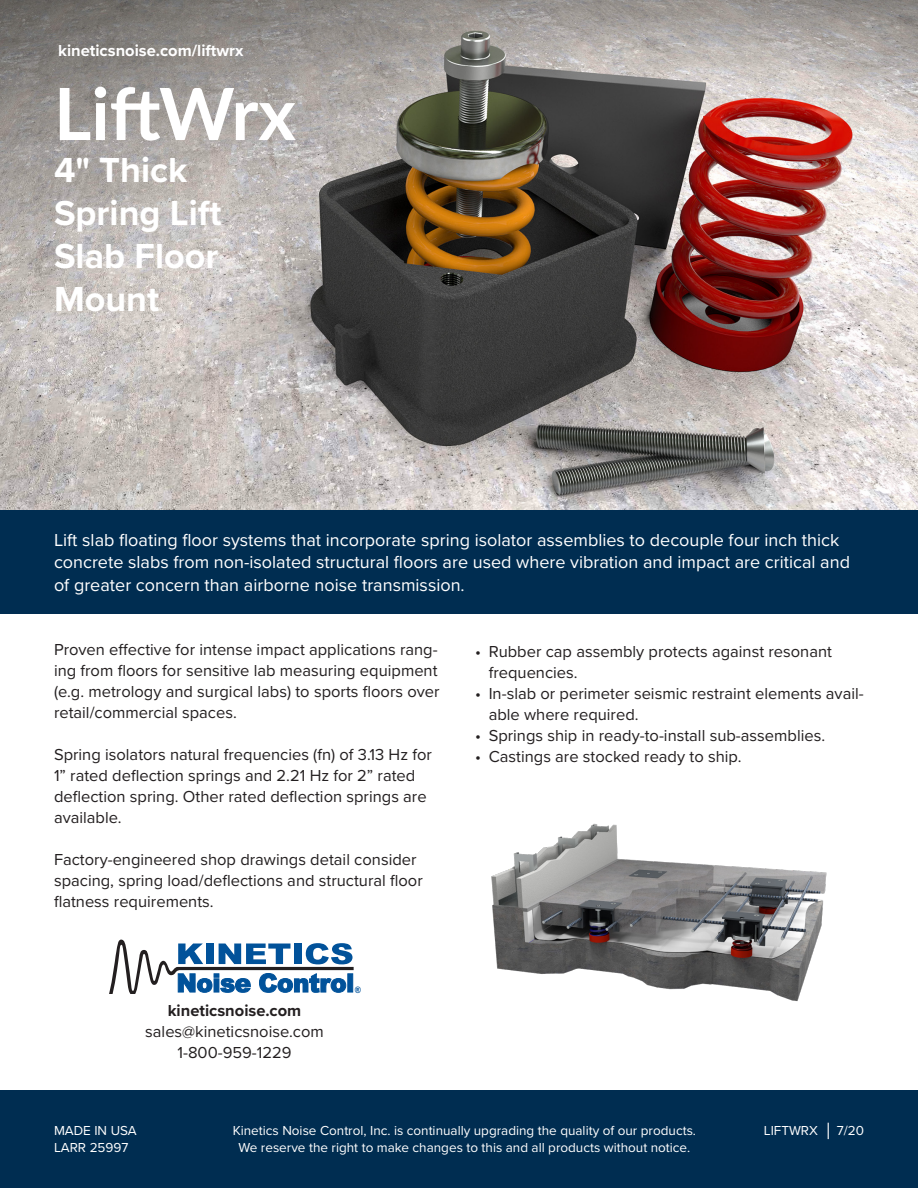
<style>
.page{position:relative;width:918px;height:1188px;background:#fff}
.page>*{position:absolute;margin:0;border:0;box-sizing:border-box;transform-origin:0 0}
.t1{font:700 72px "Lato";color:#fff}
.t2{font:700 36px/43.2px "Proxima Nova";color:#fff}
.t3{font:18px/22.5px "Proxima Nova";color:#fff}
.t4{font:16.5px/21px "Proxima Nova";color:#231f20}
.t5{font:700 16.5px "Proxima Nova";color:#fff}
.t6{font:700 16.5px "Proxima Nova";color:#231f20}
.t7{font:13.5px "Proxima Nova";color:#fff}
.t8{font:900 9px "Arial";color:#01529a;scale:.87 1}
.s1{font-family:"Arial"}
</style>
<div class="page">
<div style="left:0;top:1091px;width:918px;height:97px;background:#002d51"></div>
<img style="left:0;top:0;width:918px;height:510px">
<svg style="left:109px;top:940px;width:245px;height:54px"></svg>
<svg style="left:348px;top:974px;width:5px;height:18px"></svg>
<img style="left:491px;top:823px;width:336px;height:178px">
<div style="left:0;top:510px;width:918px;height:103px;background:#002d51"></div>
<p class="t5" style="left:58px;top:38px;width:187px">kineticsnoise.com/liftwrx</p>
<p class="t1" style="left:54px;top:61px;width:243px">LiftWrx</p>
<p class="t2" style="left:54px;top:147px;width:169px">4" Thick<br>Spring Lift<br>Slab Floor<br>Mount</p>
<p class="t3" style="left:54px;top:528px;width:798px">Lift slab floating floor systems that incorporate spring isolator assemblies to decouple four inch thick concrete slabs from non-isolated structural floors are used where vibration and impact are critical and of greater concern than airborne noise transmission.</p>
<p class="t4" style="left:54px;top:638px;width:387px">Proven effective for intense impact applications rang&shy;ing from floors for sensitive lab measuring equipment (e.g. metrology and surgical labs) to sports floors over retail/commercial spaces.</p>
<p class="t4" style="left:54px;top:743px;width:379px">Spring isolators natural frequencies (fn) of 3.13 Hz for 1” rated deflection springs and 2.21 Hz for 2” rated deflection spring. Other rated deflection springs are available.</p>
<p class="t4" style="left:54px;top:848px;width:370px">Factory-engineered shop drawings detail consider spacing, spring load/deflections and structural floor flatness requirements.</p>
<p class="t6" style="left:168px;top:998px;width:135px">kineticsnoise.com</p>
<p class="t4" style="left:145px;top:1020px;width:180px">sales@kineticsnoise.com</p>
<p class="t4" style="left:177px;top:1041px;width:116px">1-800-959-1229</p>
<p class="t8" style="left:355px;top:983px;width:9px">®</p>
<p class="t4" style="left:489px;top:641px;width:345px;text-indent:-14px">• Rubber cap assembly protects against resonant frequencies.</p>
<p class="t4" style="left:489px;top:683px;width:377px;text-indent:-14px">• In-slab or perimeter seismic restraint elements avail&shy;able where required.</p>
<p class="t4" style="left:475px;top:725px;width:352px">• Springs ship in ready-to-install sub-assemblies.</p>
<p class="t4" style="left:475px;top:746px;width:268px">• Castings are stocked ready to ship.</p>
<p class="t7" style="left:54px;top:1121px;width:84px">MADE IN USA</p>
<p class="t7" style="left:54px;top:1137px;width:76px">LARR 25997</p>
<p class="t7" style="left:233px;top:1121px;width:465px">Kinetics Noise Control, Inc. is continually upgrading the quality of our products.</p>
<p class="t7" style="left:764px;top:1121px;width:102px">LIFTWRX <span class="s1">│</span> 7/20</p>
<p class="t7" style="left:239px;top:1137px;width:453px">We reserve the right to make changes to this and all products without notice.</p>
</div>
